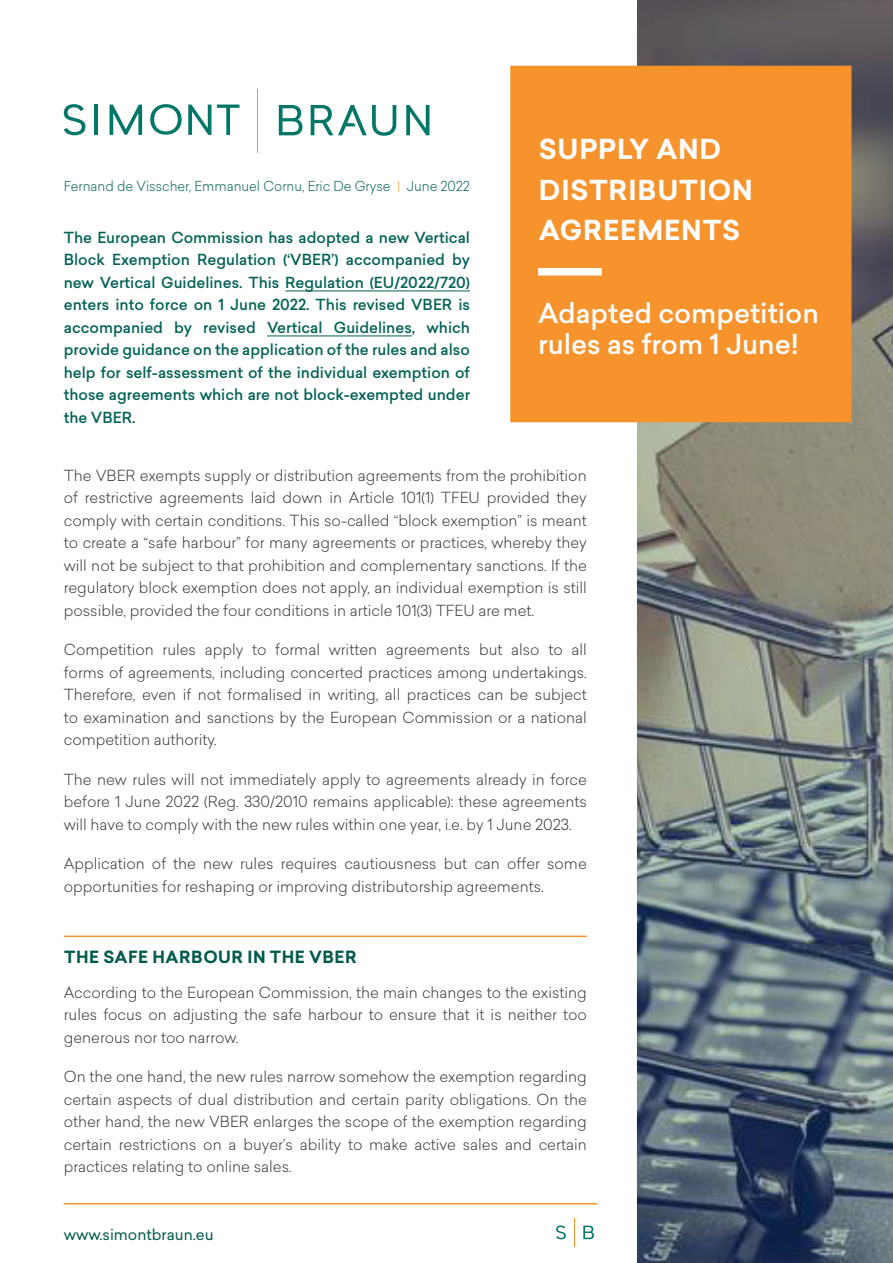
<style>
.page{position:relative;width:893px;height:1263px;background:#fff}
.page>*{position:absolute;margin:0;border:0;box-sizing:border-box;transform-origin:0 0}
.t1{font:500 27px/31.5px "Sailec";color:#fff}
.t2{font:700 27px/40.5px "Sailec";letter-spacing:.03em;color:#fff}
.Titre_1_-_green_bold{font:700 16.5px "Sailec";letter-spacing:.03em;color:#005a4b}
.Texte{font:300 15px/22.5px "Sailec";color:#383839;text-align:justify}
.Intro{font:500 15px/22.5px "Sailec";color:#046255;text-align:justify}
.t3{font:15px "Sailec";color:#005a4b}
.Auteurs___date{font:300 13.5px "Sailec";color:#046255}
.s1{color:#f89c3c}
</style>
<div class="page">
<svg style="left:637px;top:0;width:256px;height:1263px;background:#6f7879"></svg>
<hr style="left:64px;top:1203px;width:533px;height:1px;background:#f7932c">
<svg style="left:574px;top:1218px;width:1px;height:28px"></svg>
<svg style="left:556px;top:1225px;width:10px;height:14px"></svg>
<svg style="left:583px;top:1225px;width:11px;height:14px"></svg>
<hr style="left:257px;top:89px;width:1px;height:64px;background:#f7932c">
<hr style="left:94px;top:105px;width:4px;height:30px;background:#007667">
<svg style="left:110px;top:105px;width:32px;height:30px"></svg>
<svg style="left:150px;top:104px;width:32px;height:31px"></svg>
<svg style="left:188px;top:105px;width:23px;height:30px"></svg>
<svg style="left:217px;top:105px;width:22px;height:30px"></svg>
<svg style="left:64px;top:104px;width:21px;height:31px"></svg>
<svg style="left:279px;top:105px;width:23px;height:30px"></svg>
<svg style="left:406px;top:105px;width:23px;height:30px"></svg>
<svg style="left:311px;top:105px;width:85px;height:31px"></svg>
<div style="left:510px;top:66px;width:341px;height:356px;background:#f7932c"></div>
<hr style="left:64px;top:935px;width:523px;height:2px;background:#f7932c">
<hr style="left:285px;top:291px;width:185px;height:1px;background:#046255">
<hr style="left:267px;top:336px;width:145px;height:1px;background:#046255">
<div style="left:538px;top:268px;width:64px;height:7px;background:#fff"></div>
<p class="Auteurs___date" style="left:64px;top:176px;width:408px">Fernand de Visscher, Emmanuel Cornu, Eric De Gryse <span class="s1">|</span> June 2022</p>
<p class="Intro" style="left:64px;top:226px;width:408px">The European Commission has adopted a new Vertical Block Exemption Regulation (‘VBER’) accompanied by new Vertical Guidelines. This Regulation (EU/2022/720) enters into force on 1 June 2022. This revised VBER is accompanied by revised Vertical Guidelines, which provide guidance on the application of the rules and also help for self-assessment of the individual exemption of those agreements which are not block-exempted under the VBER.</p>
<p class="t2" style="left:539px;top:129px;width:216px">SUPPLY AND<br>DISTRIBUTION<br>AGREEMENTS</p>
<p class="t1" style="left:538px;top:297px;width:282px">Adapted competition rules as from 1 June!</p>
<p class="Texte" style="left:64px;top:463px;width:525px">The VBER exempts supply or distribution agreements from the prohibition of restrictive agreements laid down in Article 101(1) TFEU provided they comply with certain conditions. This so-called “block exemption” is meant to create a “safe harbour” for many agreements or practices, whereby they will not be subject to that prohibition and complementary sanctions. If the regulatory block exemption does not apply, an individual exemption is still possible, provided the four conditions in article 101(3) TFEU are met.</p>
<p class="Texte" style="left:64px;top:638px;width:525px">Competition rules apply to formal written agreements but also to all forms of agreements, including concerted practices among undertakings.<br>Therefore, even if not formalised in writing, all practices can be subject to examination and sanctions by the European Commission or a national competition authority.</p>
<p class="Texte" style="left:64px;top:767px;width:525px">The new rules will not immediately apply to agreements already in force before 1 June 2022 (Reg. 330/2010 remains applicable): these agreements will have to comply with the new rules within one year, i.e. by 1 June 2023.</p>
<p class="Texte" style="left:64px;top:852px;width:525px">Application of the new rules requires cautiousness but can offer some opportunities for reshaping or improving distributorship agreements.</p>
<p class="Titre_1_-_green_bold" style="left:64px;top:945px;width:294px">THE SAFE HARBOUR IN THE VBER</p>
<p class="Texte" style="left:64px;top:981px;width:525px">According to the European Commission, the main changes to the existing rules focus on adjusting the safe harbour to ensure that it is neither too generous nor too narrow.</p>
<p class="Texte" style="left:64px;top:1065px;width:525px">On the one hand, the new rules narrow somehow the exemption regarding certain aspects of dual distribution and certain parity obligations. On the other hand, the new VBER enlarges the scope of the exemption regarding certain restrictions on a buyer’s ability to make active sales and certain practices relating to online sales.</p>
<p class="t3" style="left:64px;top:1223px;width:151px">www.simontbraun.eu</p>
</div>
